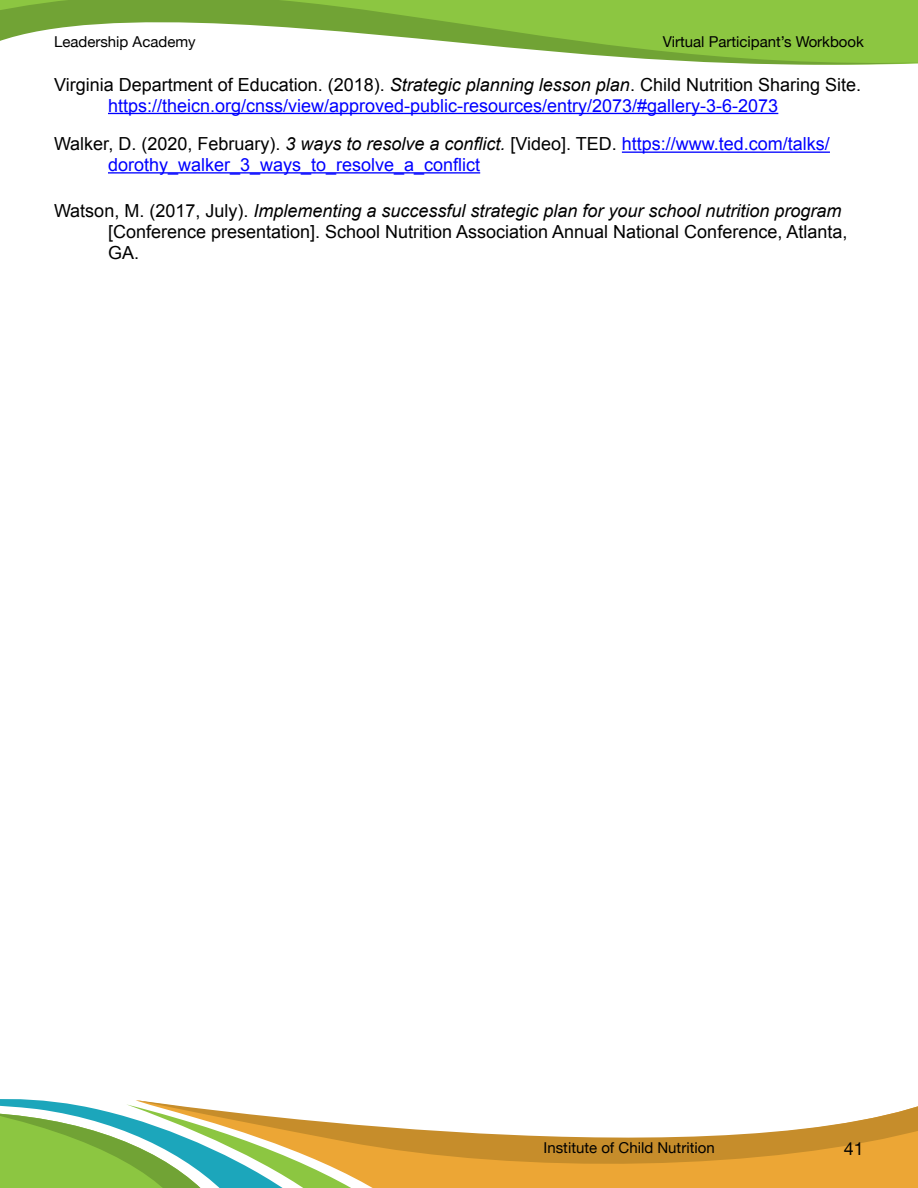
<style>
.page{position:relative;width:918px;height:1188px;background:#fff}
.page>*{position:absolute;margin:0;border:0;box-sizing:border-box;transform-origin:0 0}
.t1{font:18px/20.7px "Arial";color:#00f}
.t2{font:18px/20.7px "Arial";color:#000}
.t3{font:18px "Helvetica Neue";color:#000}
.t4{font:15px "Helvetica Neue";color:#000}
.s1{color:#000}
.s2{font-style:italic;color:#000}
.s3{font-style:italic}
</style>
<div class="page">
<svg style="left:0;top:0;width:918px;height:65px"></svg>
<div style="left:479px;top:1183px;width:439px;height:5px;background:#eca635"></div>
<svg style="left:479px;top:1106px;width:439px;height:77px"></svg>
<svg style="left:0;top:1099px;width:479px;height:89px"></svg>
<hr style="left:108px;top:113px;width:670px;height:1px;background:#00f">
<hr style="left:622px;top:152px;width:208px;height:1px;background:#00f">
<hr style="left:108px;top:172px;width:372px;height:2px;background:#00f">
<p class="t4" style="left:54px;top:31px;width:143px">Leadership Academy</p>
<p class="t4" style="left:663px;top:31px;width:203px">Virtual Participant’s Workbook</p>
<p class="t1" style="left:108px;top:74px;width:755px;text-indent:-54px"><span class="s1">Virginia Department of Education. (2018).</span> <span class="s2">Strategic planning lesson plan</span><span class="s1">. Child Nutrition Sharing Site. </span>https://theicn.org/cnss/view/approved-public-resources/entry/2073/#gallery-3-6-2073</p>
<p class="t1" style="left:108px;top:134px;width:723px;text-indent:-54px"><span class="s1">Walker, D. (2020, February).</span> <span class="s2">3 ways to resolve a conflict.</span> <span class="s1">[Video]. TED.</span> https://www.ted.com/talks/ dorothy_walker_3_ways_to_resolve_a_conflict</p>
<p class="t2" style="left:108px;top:201px;width:741px;text-indent:-54px">Watson, M. (2017, July). <span class="s3">Implementing a successful strategic plan for your school nutrition program </span>[Conference presentation]. School Nutrition Association Annual National Conference, Atlanta,<br>GA.</p>
<p class="t4" style="left:544px;top:1137px;width:173px">Institute of Child Nutrition</p>
<p class="t3" style="left:844px;top:1135px;width:22px">41</p>
</div>
